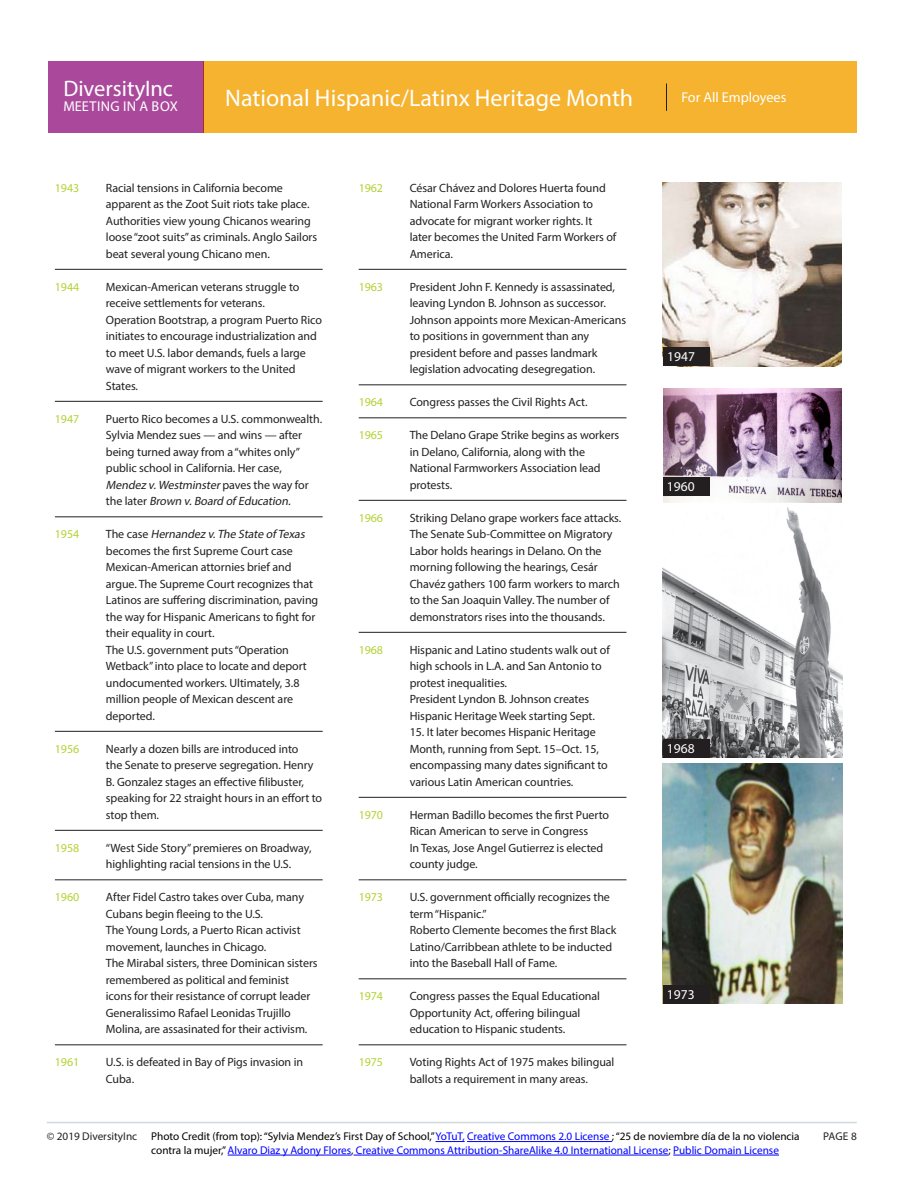
<style>
.page{position:relative;width:918px;height:1188px;background:#fff}
.page>*{position:absolute;margin:0;border:0;box-sizing:border-box;transform-origin:0 0}
.t1{font:24px "Myriad Pro";color:#fff}
.t2{font:22.5px "Myriad Pro";color:#fff}
.Heading_1{font:14.25px "Myriad Pro";color:#fff}
.Heading_1-2{font:14.25px "Myriad Pro";letter-spacing:.02em;color:#fff}
.timeline2{font:13.5px "Myriad Pro";color:#fff}
.timeline2-2{font:12px/16.5px "Myriad Pro";letter-spacing:-.005em;color:#231f20}
.timeline2-3{font:12px "Myriad Pro";letter-spacing:-.005em;color:#b3d234}
.t3{font:11.25px/13.5px "Myriad Pro";color:#00f}
.t4{font:11.25px "Myriad Pro";color:#231f20}
.s1{font-style:italic}
.s2{color:#000}
</style>
<div class="page">
<hr style="left:55px;top:269px;width:268px;height:1px;background:#231f20">
<hr style="left:55px;top:401px;width:268px;height:1px;background:#231f20">
<hr style="left:55px;top:516px;width:268px;height:1px;background:#231f20">
<hr style="left:55px;top:731px;width:268px;height:1px;background:#231f20">
<hr style="left:55px;top:830px;width:268px;height:1px;background:#231f20">
<hr style="left:55px;top:879px;width:268px;height:1px;background:#231f20">
<hr style="left:55px;top:1044px;width:268px;height:1px;background:#231f20">
<hr style="left:359px;top:269px;width:267px;height:1px;background:#231f20">
<hr style="left:359px;top:384px;width:267px;height:1px;background:#231f20">
<hr style="left:359px;top:417px;width:267px;height:1px;background:#231f20">
<hr style="left:359px;top:500px;width:267px;height:1px;background:#231f20">
<hr style="left:359px;top:632px;width:267px;height:1px;background:#231f20">
<hr style="left:359px;top:797px;width:267px;height:1px;background:#231f20">
<hr style="left:359px;top:879px;width:267px;height:1px;background:#231f20">
<hr style="left:359px;top:978px;width:267px;height:1px;background:#231f20">
<hr style="left:359px;top:1044px;width:267px;height:1px;background:#231f20">
<img style="left:663px;top:183px;width:179px;height:184px">
<img style="left:663px;top:389px;width:179px;height:113px">
<img style="left:663px;top:508px;width:179px;height:249px">
<img style="left:663px;top:763px;width:179px;height:241px">
<div style="left:663px;top:347px;width:47px;height:19px;background:#231f20"></div>
<div style="left:663px;top:477px;width:46px;height:19px;background:#231f20"></div>
<div style="left:663px;top:739px;width:46px;height:19px;background:#231f20"></div>
<div style="left:663px;top:985px;width:46px;height:19px;background:#231f20"></div>
<hr style="left:47px;top:1122px;width:810px;height:1px;background:#cfd8dd">
<div style="left:203px;top:61px;width:654px;height:72px;background:#f5b32f"></div>
<div style="left:48px;top:61px;width:155px;height:72px;background:#aa499b"></div>
<svg style="left:666px;top:84px;width:1px;height:27px"></svg>
<svg style="left:436px;top:1141px;width:29px;height:1px"></svg>
<hr style="left:467px;top:1141px;width:145px;height:1px;background:#00f">
<hr style="left:228px;top:1155px;width:123px;height:1px;background:#00f">
<hr style="left:354px;top:1155px;width:315px;height:1px;background:#00f">
<hr style="left:673px;top:1155px;width:106px;height:1px;background:#00f">
<p class="t2" style="left:63px;top:75px;width:111px">DiversityInc</p>
<p class="Heading_1-2" style="left:64px;top:98px;width:116px">MEETING IN A BOX</p>
<p class="t1" style="left:225px;top:84px;width:410px">National Hispanic/Latinx Heritage Month</p>
<p class="Heading_1" style="left:681px;top:89px;width:107px">For All Employees</p>
<p class="timeline2-3" style="left:55px;top:180px;width:26px">1943</p>
<p class="timeline2-2" style="left:106px;top:179px;width:213px">Racial tensions in California become apparent as the Zoot Suit riots take place.<br>Authorities view young Chicanos wearing loose “zoot suits” as criminals. Anglo Sailors beat several young Chicano men.</p>
<p class="timeline2-3" style="left:55px;top:279px;width:26px">1944</p>
<p class="timeline2-2" style="left:106px;top:278px;width:195px">Mexican-American veterans struggle to receive settlements for veterans.</p>
<p class="timeline2-2" style="left:106px;top:311px;width:218px">Operation Bootstrap, a program Puerto Rico initiates to encourage industrialization and to meet U.S. labor demands, fuels a large wave of migrant workers to the United States.</p>
<p class="timeline2-3" style="left:55px;top:411px;width:26px">1947</p>
<p class="timeline2-2" style="left:106px;top:410px;width:218px">Puerto Rico becomes a U.S. commonwealth.</p>
<p class="timeline2-2" style="left:106px;top:427px;width:204px">Sylvia Mendez sues — and wins — after being turned away from a “whites only” public school in California. Her case, <span class="s1">Mendez v.Westminster</span>p a ve s t h e wa y fo r t h e l a t e r <span class="s1">Brown v.Board of Education.</span></p>
<p class="timeline2-3" style="left:55px;top:527px;width:26px">1954</p>
<p class="timeline2-2" style="left:106px;top:526px;width:214px">T h e c a s e <span class="s1">Hernandez v.The State of Texas </span>becomes the first Supreme Court case Mexican-American attornies brief and argue. The Supreme Court recognizes that Latinos are suffering discrimination, paving the way for Hispanic Americans to fight for their equality in court.</p>
<p class="timeline2-2" style="left:106px;top:641px;width:202px">The U.S. government puts “Operation Wetback” into place to locate and deport undocumented workers. Ultimately, 3.8 million people of Mexican descent are deported.</p>
<p class="timeline2-3" style="left:55px;top:741px;width:26px">1956</p>
<p class="timeline2-2" style="left:106px;top:740px;width:218px">Nearly a dozen bills are introduced into<br>the Senate to preserve segregation. Henry B. Gonzalez stages an effective filibuster, speaking for 22 straight hours in an effort to stop them.</p>
<p class="timeline2-3" style="left:55px;top:840px;width:26px">1958</p>
<p class="timeline2-2" style="left:106px;top:839px;width:207px">“West Side Story” premieres on Broadway, highlighting racial tensions in the U.S.</p>
<p class="timeline2-3" style="left:55px;top:890px;width:26px">1960</p>
<p class="timeline2-2" style="left:106px;top:889px;width:200px">After Fidel Castro takes over Cuba, many<br>Cubans begin fleeing to the U.S.</p>
<p class="timeline2-2" style="left:106px;top:922px;width:213px">The Young Lords, a Puerto Rican activist movement, launches in Chicago.<br>The Mirabal sisters, three Dominican sisters remembered as political and feminist icons for their resistance of corrupt leader Generalissimo Rafael Leonidas Trujillo Molina, are assasinated for their activism.</p>
<p class="timeline2-3" style="left:55px;top:1055px;width:26px">1961</p>
<p class="timeline2-2" style="left:106px;top:1054px;width:199px">U.S. is defeated in Bay of Pigs invasion in<br>Cuba.</p>
<p class="timeline2-3" style="left:359px;top:180px;width:26px">1962</p>
<p class="timeline2-2" style="left:410px;top:179px;width:208px">César Chávez and Dolores Huerta found<br>National Farm Workers Association to advocate for migrant worker rights. It later becomes the United Farm Workers of<br>America.</p>
<p class="timeline2-3" style="left:359px;top:279px;width:26px">1963</p>
<p class="timeline2-2" style="left:410px;top:278px;width:218px">President John F. Kennedy is assassinated, leaving Lyndon B. Johnson as successor.<br>Johnson appoints more Mexican-Americans to positions in government than any president before and passes landmark legislation advocating desegregation.</p>
<p class="timeline2-3" style="left:359px;top:395px;width:26px">1964</p>
<p class="timeline2-2" style="left:410px;top:394px;width:179px">Congress passes the Civil Rights Act.</p>
<p class="timeline2-3" style="left:359px;top:428px;width:26px">1965</p>
<p class="timeline2-2" style="left:410px;top:427px;width:211px">The Delano Grape Strike begins as workers in Delano, California, along with the<br>National Farmworkers Association lead protests.</p>
<p class="timeline2-3" style="left:359px;top:510px;width:26px">1966</p>
<p class="timeline2-2" style="left:410px;top:509px;width:213px">Striking Delano grape workers face attacks.<br>The Senate Sub-Committee on Migratory Labor holds hearings in Delano. On the morning following the hearings, Cesár Chavéz gathers 100 farm workers to march to the San Joaquin Valley. The number of demonstrators rises into the thousands.</p>
<p class="timeline2-3" style="left:359px;top:642px;width:26px">1968</p>
<p class="timeline2-2" style="left:410px;top:641px;width:202px">Hispanic and Latino students walk out of high schools in L.A. and San Antonio to protest inequalities.</p>
<p class="timeline2-2" style="left:410px;top:691px;width:187px">President Lyndon B. Johnson creates<br>Hispanic Heritage Week starting Sept.</p>
<p class="timeline2-2" style="left:410px;top:724px;width:200px">15. It later becomes Hispanic Heritage Month, running from Sept. 15–Oct. 15, encompassing many dates significant to various Latin American countries.</p>
<p class="timeline2-3" style="left:359px;top:807px;width:26px">1970</p>
<p class="timeline2-2" style="left:410px;top:806px;width:201px">Herman Badillo becomes the first Puerto<br>Rican American to serve in Congress</p>
<p class="timeline2-2" style="left:410px;top:839px;width:195px">In Texas, Jose Angel Gutierrez is elected county judge.</p>
<p class="timeline2-3" style="left:359px;top:890px;width:26px">1973</p>
<p class="timeline2-2" style="left:410px;top:889px;width:202px">U.S. government officially recognizes the term “Hispanic.”</p>
<p class="timeline2-2" style="left:410px;top:922px;width:208px">Roberto Clemente becomes the first Black<br>Latino/Carribbean athlete to be inducted into the Baseball Hall of Fame.</p>
<p class="timeline2-3" style="left:359px;top:989px;width:26px">1974</p>
<p class="timeline2-2" style="left:410px;top:988px;width:192px">Congress passes the Equal Educational<br>Opportunity Act, offering bilingual education to Hispanic students.</p>
<p class="timeline2-3" style="left:359px;top:1055px;width:26px">1975</p>
<p class="timeline2-2" style="left:410px;top:1054px;width:206px">Voting Rights Act of 1975 makes bilingual ballots a requirement in many areas.</p>
<p class="timeline2" style="left:667px;top:348px;width:29px">1947</p>
<p class="timeline2" style="left:667px;top:478px;width:29px">1960</p>
<p class="timeline2" style="left:667px;top:740px;width:29px">1968</p>
<p class="timeline2" style="left:667px;top:986px;width:29px">1973</p>
<p class="t3" style="left:151px;top:1130px;width:650px"><span class="s2">Photo Credit (from top): “Sylvia Mendez’s First Day of School,”</span> YoTuT, Creative Commons 2.0 License <span class="s2">; “25 de noviembre día de la no violencia contra la mujer,”</span> Alvaro Diaz y Adony Flores<span class="s2">,</span> Creative Commons Attribution-ShareAlike 4.0 International License<span class="s2">;</span> Public Domain License</p>
<p class="t4" style="left:47px;top:1130px;width:92px">© 2019 DiversityInc</p>
<p class="t4" style="left:823px;top:1130px;width:35px">PAGE 8</p>
</div>
